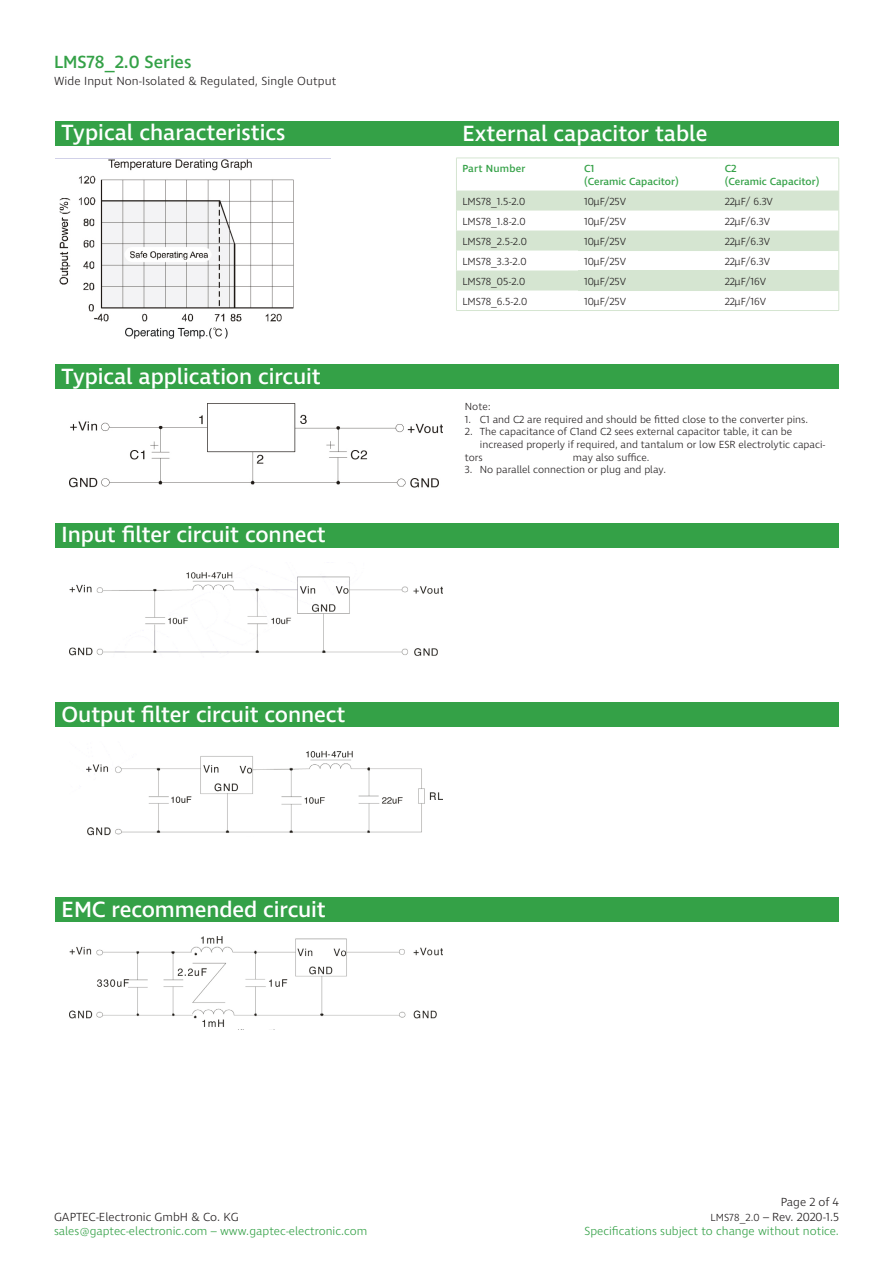
<style>
.page{position:relative;width:893px;height:1263px;background:#fff}
.page>*{position:absolute;margin:0;border:0;box-sizing:border-box;transform-origin:0 0}
.t1{font:500 22.5px "Ingra";letter-spacing:-.005em;color:#fff}
.t2{font:500 18px "Ingra";color:#34a147}
.t3{font:300 12px/14.4px "Ingra";color:#34a147;text-align:right}
.t4{font:300 12px "Ingra";letter-spacing:.01em;color:#231f20}
.t5{font:300 10.5px/12.6px "Ingra";color:#231f20}
.t6{font:500 10.5px "Ingra";color:#34a147}
.t7{font:500 10.5px "Ingra";letter-spacing:.02em;color:#34a147}
.s1{color:#231f20}
.s2{font-size:10.5px;color:#231f20}
</style>
<div class="page">
<div style="left:55px;top:364px;width:784px;height:25px;background:#34a147"></div>
<div style="left:55px;top:522px;width:784px;height:25px;background:#34a147"></div>
<div style="left:55px;top:702px;width:784px;height:25px;background:#34a147"></div>
<div style="left:55px;top:897px;width:784px;height:25px;background:#34a147"></div>
<div style="left:55px;top:121px;width:784px;height:25px;background:#34a147"></div>
<img style="left:55px;top:158px;width:275px;height:181px">
<img style="left:70px;top:404px;width:372px;height:84px">
<img style="left:70px;top:572px;width:372px;height:84px">
<img style="left:86px;top:751px;width:356px;height:85px">
<img style="left:70px;top:937px;width:372px;height:90px">
<hr style="left:456px;top:158px;width:122px;height:1px;background:#d5e5d1">
<hr style="left:456px;top:158px;width:1px;height:33px;background:#d5e5d1">
<hr style="left:578px;top:158px;width:141px;height:1px;background:#d5e5d1">
<hr style="left:719px;top:158px;width:120px;height:1px;background:#d5e5d1">
<hr style="left:838px;top:158px;width:1px;height:33px;background:#d5e5d1">
<svg style="left:456px;top:191px;width:383px;height:119px"></svg>
<hr style="left:456px;top:310px;width:122px;height:1px;background:#d5e5d1">
<hr style="left:578px;top:310px;width:141px;height:1px;background:#d5e5d1">
<hr style="left:719px;top:310px;width:120px;height:1px;background:#d5e5d1">
<p class="t2" style="left:54px;top:50px;width:139px">LMS78_2.0 Series</p>
<p class="t4" style="left:54px;top:74px;width:284px">Wide Input Non-Isolated &amp; Regulated, Single Output</p>
<p class="t1" style="left:62px;top:119px;width:225px">Typical characteristics</p>
<p class="t1" style="left:62px;top:362px;width:261px">Typical application circuit</p>
<p class="t1" style="left:62px;top:521px;width:266px">Input filter circuit connect</p>
<p class="t1" style="left:62px;top:700px;width:285px">Output filter circuit connect</p>
<p class="t1" style="left:62px;top:895px;width:266px">EMC recommended circuit</p>
<p class="t1" style="left:462px;top:119px;width:247px">External capacitor table</p>
<p class="t7" style="left:462px;top:162px;width:64px">Part Number</p>
<p class="t6" style="left:584px;top:162px;width:12px">C1</p>
<p class="t6" style="left:584px;top:174px;width:96px">(Ceramic Capacitor)</p>
<p class="t6" style="left:725px;top:162px;width:13px">C2</p>
<p class="t6" style="left:725px;top:174px;width:96px">(Ceramic Capacitor)</p>
<p class="t5" style="left:462px;top:195px;width:64px">LMS78_1.5-2.0</p>
<p class="t5" style="left:584px;top:195px;width:44px">10μF/25V</p>
<p class="t5" style="left:725px;top:195px;width:50px">22μF/ 6.3V</p>
<p class="t5" style="left:462px;top:215px;width:65px">LMS78_1.8-2.0</p>
<p class="t5" style="left:584px;top:215px;width:44px">10μF/25V</p>
<p class="t5" style="left:725px;top:215px;width:47px">22μF/6.3V</p>
<p class="t5" style="left:462px;top:235px;width:66px">LMS78_2.5-2.0</p>
<p class="t5" style="left:584px;top:235px;width:44px">10μF/25V</p>
<p class="t5" style="left:725px;top:235px;width:47px">22μF/6.3V</p>
<p class="t5" style="left:462px;top:255px;width:66px">LMS78_3.3-2.0</p>
<p class="t5" style="left:584px;top:255px;width:44px">10μF/25V</p>
<p class="t5" style="left:725px;top:255px;width:47px">22μF/6.3V</p>
<p class="t5" style="left:462px;top:275px;width:64px">LMS78_05-2.0</p>
<p class="t5" style="left:584px;top:275px;width:44px">10μF/25V</p>
<p class="t5" style="left:725px;top:275px;width:43px">22μF/16V</p>
<p class="t5" style="left:462px;top:295px;width:66px">LMS78_6.5-2.0</p>
<p class="t5" style="left:584px;top:295px;width:44px">10μF/25V</p>
<p class="t5" style="left:725px;top:295px;width:43px">22μF/16V</p>
<p class="t5" style="left:465px;top:401px;width:27px">Note:</p>
<p class="t5" style="left:465px;top:413px;width:345px">1. C1 and C2 are required and should be fitted close to the converter pins.</p>
<p class="t5" style="left:465px;top:426px;width:329px">2. The capacitance of C1and C2 sees external capacitor table, it can be</p>
<p class="t5" style="left:465px;top:439px;width:362px;text-indent:15px">increased properly if required, and tantalum or low ESR electrolytic capaci&shy;tors</p>
<p class="t5" style="left:573px;top:451px;width:78px">may also suffice.</p>
<p class="t5" style="left:465px;top:464px;width:203px">3. No parallel connection or plug and play.</p>
<p class="t4" style="left:54px;top:1209px;width:186px">GAPTEC-Electronic GmbH &amp; Co. KG</p>
<p class="t3" style="left:54px;top:1224px;width:315px">sales@gaptec-electronic.com – www.gaptec-electronic.com</p>
<p class="t3" style="left:585px;top:1195px;width:256px"><span class="s1">Page 2 of 4<br></span><span class="s2">LMS78_2.0</span> <span class="s1">– Rev. 2020-1.5<br></span>Specifications subject to change without notice.</p>
</div>
